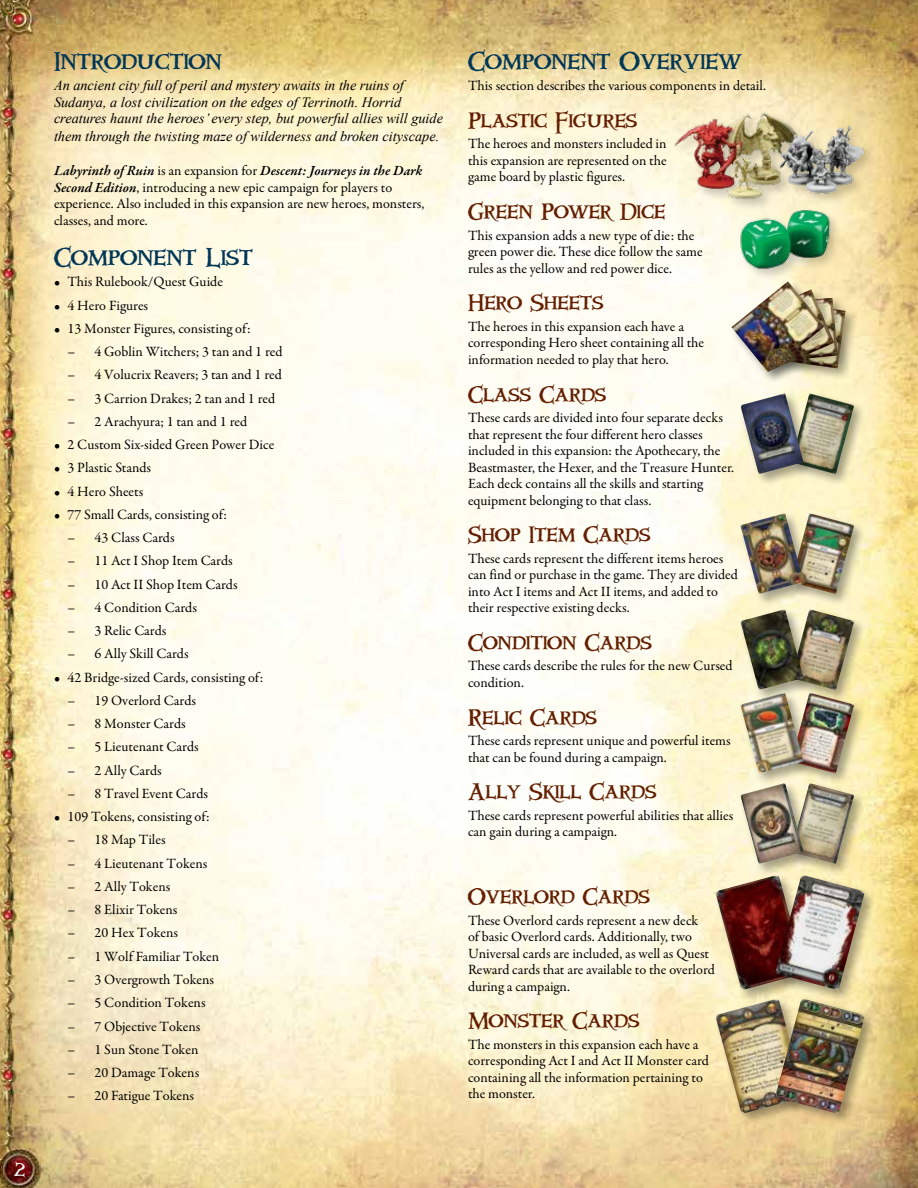
<style>
.page{position:relative;width:918px;height:1188px;background:#fff}
.page>*{position:absolute;margin:0;border:0;box-sizing:border-box;transform-origin:0 0}
.t1{font:24px "Windlass";color:#003656}
.t2{font:21px "Windlass";color:#631e00}
.t3{font:16.5px "Windlass";color:#fff}
.t4{font:14.25px/16.5px "Garamond Descent";color:#000}
.t5{font:italic 14.25px/16.8px "Times New Roman";color:#000}
.s1{font-weight:700;font-style:italic}
</style>
<div class="page">
<img style="left:0;top:0;width:918px;height:1188px">
<div style="left:730px;top:280px;width:128px;height:105px;background:#000;opacity:.2"></div>
<div style="left:763px;top:298px;width:95px;height:84px;background:#000;opacity:.2"></div>
<div style="left:758px;top:295px;width:93px;height:80px;background:#000;opacity:.2"></div>
<div style="left:743px;top:288px;width:104px;height:96px;background:#000;opacity:.2"></div>
<div style="left:730px;top:280px;width:107px;height:105px;background:#000;opacity:.2"></div>
<img style="left:731px;top:281px;width:94px;height:91px">
<div style="left:789px;top:392px;width:77px;height:95px;background:#000;opacity:.2"></div>
<img style="left:816px;top:393px;width:38px;height:81px">
<div style="left:739px;top:392px;width:77px;height:95px;background:#000;opacity:.2"></div>
<img style="left:740px;top:393px;width:64px;height:81px">
<div style="left:789px;top:511px;width:77px;height:96px;background:#000;opacity:.2"></div>
<img style="left:816px;top:513px;width:38px;height:81px">
<div style="left:739px;top:512px;width:77px;height:95px;background:#000;opacity:.2"></div>
<img style="left:740px;top:513px;width:64px;height:81px">
<div style="left:789px;top:691px;width:77px;height:95px;background:#000;opacity:.2"></div>
<img style="left:816px;top:702px;width:38px;height:71px">
<div style="left:739px;top:691px;width:77px;height:95px;background:#000;opacity:.2"></div>
<img style="left:740px;top:702px;width:64px;height:71px">
<div style="left:789px;top:607px;width:77px;height:95px;background:#000;opacity:.2"></div>
<img style="left:816px;top:609px;width:38px;height:81px">
<div style="left:739px;top:608px;width:77px;height:94px;background:#000;opacity:.2"></div>
<img style="left:740px;top:609px;width:64px;height:81px">
<div style="left:789px;top:781px;width:77px;height:95px;background:#000;opacity:.2"></div>
<img style="left:816px;top:783px;width:38px;height:81px">
<div style="left:739px;top:782px;width:77px;height:94px;background:#000;opacity:.2"></div>
<img style="left:740px;top:783px;width:64px;height:81px">
<div style="left:714px;top:873px;width:103px;height:129px;background:#000;opacity:.2"></div>
<img style="left:715px;top:875px;width:59px;height:115px">
<div style="left:774px;top:873px;width:103px;height:129px;background:#000;opacity:.2"></div>
<img style="left:775px;top:875px;width:90px;height:115px">
<div style="left:714px;top:997px;width:103px;height:129px;background:#000;opacity:.2"></div>
<img style="left:715px;top:998px;width:59px;height:116px">
<div style="left:774px;top:997px;width:103px;height:129px;background:#000;opacity:.2"></div>
<img style="left:775px;top:998px;width:90px;height:116px">
<img style="left:670px;top:105px;width:215px;height:113px">
<img style="left:726px;top:200px;width:120px;height:81px">
<p class="t3" style="left:14px;top:1158px;width:13px">2</p>
<h1 class="t1" style="left:54px;top:45px;width:170px">Introduction</h1>
<p class="t5" style="left:54px;top:77px;width:391px">An ancient city full of peril and mystery awaits in the ruins of Sudanya, a lost civilization on the edges of Terrinoth. Horrid creatures haunt the heroes’ every step, but powerful allies will guide them through the twisting maze of wilderness and broken cityscape.</p>
<p class="t4" style="left:54px;top:163px;width:372px"><span class="s1">Labyrinth of Ruin</span> is an expansion for <span class="s1">Descent: Journeys in the Dark Second Edition</span>, introducing a new epic campaign for players to experience. Also included in this expansion are new heroes, monsters, classes, and more.</p>
<h1 class="t1" style="left:54px;top:241px;width:200px">Component List</h1>
<p class="t4" style="left:54px;top:274px;width:171px">• This Rulebook/Quest Guide</p>
<p class="t4" style="left:54px;top:297px;width:96px">• 4 Hero Figures</p>
<p class="t4" style="left:54px;top:320px;width:198px">• 13 Monster Figures, consisting of:</p>
<p class="t4" style="left:67px;top:344px;width:217px">– 4 Goblin Witchers; 3 tan and 1 red</p>
<p class="t4" style="left:67px;top:367px;width:216px">– 4 Volucrix Reavers; 3 tan and 1 red</p>
<p class="t4" style="left:67px;top:390px;width:209px">– 3 Carrion Drakes; 2 tan and 1 red</p>
<p class="t4" style="left:67px;top:413px;width:181px">– 2 Arachyura; 1 tan and 1 red</p>
<p class="t4" style="left:54px;top:437px;width:222px">• 2 Custom Six-sided Green Power Dice</p>
<p class="t4" style="left:54px;top:460px;width:99px">• 3 Plastic Stands</p>
<p class="t4" style="left:54px;top:483px;width:91px">• 4 Hero Sheets</p>
<p class="t4" style="left:54px;top:506px;width:175px">• 77 Small Cards, consisting of:</p>
<p class="t4" style="left:67px;top:530px;width:109px">– 43 Class Cards</p>
<p class="t4" style="left:67px;top:553px;width:167px">– 11 Act I Shop Item Cards</p>
<p class="t4" style="left:67px;top:576px;width:172px">– 10 Act II Shop Item Cards</p>
<p class="t4" style="left:67px;top:600px;width:131px">– 4 Condition Cards</p>
<p class="t4" style="left:67px;top:623px;width:100px">– 3 Relic Cards</p>
<p class="t4" style="left:67px;top:646px;width:123px">– 6 Ally Skill Cards</p>
<p class="t4" style="left:54px;top:669px;width:211px">• 42 Bridge-sized Cards, consisting of:</p>
<p class="t4" style="left:67px;top:693px;width:130px">– 19 Overlord Cards</p>
<p class="t4" style="left:67px;top:716px;width:120px">– 8 Monster Cards</p>
<p class="t4" style="left:67px;top:739px;width:133px">– 5 Lieutenant Cards</p>
<p class="t4" style="left:67px;top:762px;width:96px">– 2 Ally Cards</p>
<p class="t4" style="left:67px;top:786px;width:142px">– 8 Travel Event Cards</p>
<p class="t4" style="left:54px;top:809px;width:157px">• 109 Tokens, consisting of:</p>
<p class="t4" style="left:67px;top:832px;width:100px">– 18 Map Tiles</p>
<p class="t4" style="left:67px;top:855px;width:141px">– 4 Lieutenant Tokens</p>
<p class="t4" style="left:67px;top:879px;width:104px">– 2 Ally Tokens</p>
<p class="t4" style="left:67px;top:902px;width:112px">– 8 Elixir Tokens</p>
<p class="t4" style="left:67px;top:925px;width:112px">– 20 Hex Tokens</p>
<p class="t4" style="left:67px;top:948px;width:153px">– 1 Wolf Familiar Token</p>
<p class="t4" style="left:67px;top:972px;width:148px">– 3 Overgrowth Tokens</p>
<p class="t4" style="left:67px;top:995px;width:140px">– 5 Condition Tokens</p>
<p class="t4" style="left:67px;top:1018px;width:134px">– 7 Objective Tokens</p>
<p class="t4" style="left:67px;top:1041px;width:132px">– 1 Sun Stone Token</p>
<p class="t4" style="left:67px;top:1065px;width:133px">– 20 Damage Tokens</p>
<p class="t4" style="left:67px;top:1088px;width:128px">– 20 Fatigue Tokens</p>
<h1 class="t1" style="left:468px;top:45px;width:275px">Component Overview</h1>
<p class="t4" style="left:468px;top:78px;width:299px">This section describes the various components in detail.</p>
<h2 class="t2" style="left:468px;top:106px;width:171px">Plastic Figures</h2>
<p class="t4" style="left:468px;top:136px;width:200px;text-align:justify">The heroes and monsters included in this expansion are represented on the game board by plastic figures.</p>
<h2 class="t2" style="left:468px;top:197px;width:199px">Green Power Dice</h2>
<p class="t4" style="left:468px;top:227px;width:236px">This expansion adds a new type of die: the green power die. These dice follow the same rules as the yellow and red power dice.</p>
<h2 class="t2" style="left:468px;top:289px;width:137px">Hero Sheets</h2>
<p class="t4" style="left:468px;top:318px;width:238px">The heroes in this expansion each have a corresponding Hero sheet containing all the information needed to play that hero.</p>
<h2 class="t2" style="left:468px;top:380px;width:140px">Class Cards</h2>
<p class="t4" style="left:468px;top:410px;width:268px">These cards are divided into four separate decks that represent the four different hero classes included in this expansion: the Apothecary, the Beastmaster, the Hexer, and the Treasure Hunter.<br>Each deck contains all the skills and starting equipment belonging to that class.</p>
<h2 class="t2" style="left:468px;top:520px;width:184px">Shop Item Cards</h2>
<p class="t4" style="left:468px;top:550px;width:271px">These cards represent the different items heroes can find or purchase in the game. They are divided into Act I items and Act II items, and added to their respective existing decks.</p>
<h2 class="t2" style="left:468px;top:628px;width:185px">Condition Cards</h2>
<p class="t4" style="left:468px;top:658px;width:266px">These cards describe the rules for the new Cursed condition.</p>
<h2 class="t2" style="left:468px;top:703px;width:130px">Relic Cards</h2>
<p class="t4" style="left:468px;top:733px;width:264px">These cards represent unique and powerful items that can be found during a campaign.</p>
<h2 class="t2" style="left:468px;top:778px;width:190px">Ally Skill Cards</h2>
<p class="t4" style="left:468px;top:807px;width:267px">These cards represent powerful abilities that allies can gain during a campaign.</p>
<h2 class="t2" style="left:468px;top:882px;width:183px">Overlord Cards</h2>
<p class="t4" style="left:468px;top:912px;width:248px">These Overlord cards represent a new deck<br>of basic Overlord cards. Additionally, two Universal cards are included, as well as Quest Reward cards that are available to the overlord during a campaign.</p>
<h2 class="t2" style="left:468px;top:1006px;width:173px">Monster Cards</h2>
<p class="t4" style="left:468px;top:1036px;width:242px">The monsters in this expansion each have a corresponding Act I and Act II Monster card containing all the information pertaining to the monster.</p>
</div>
